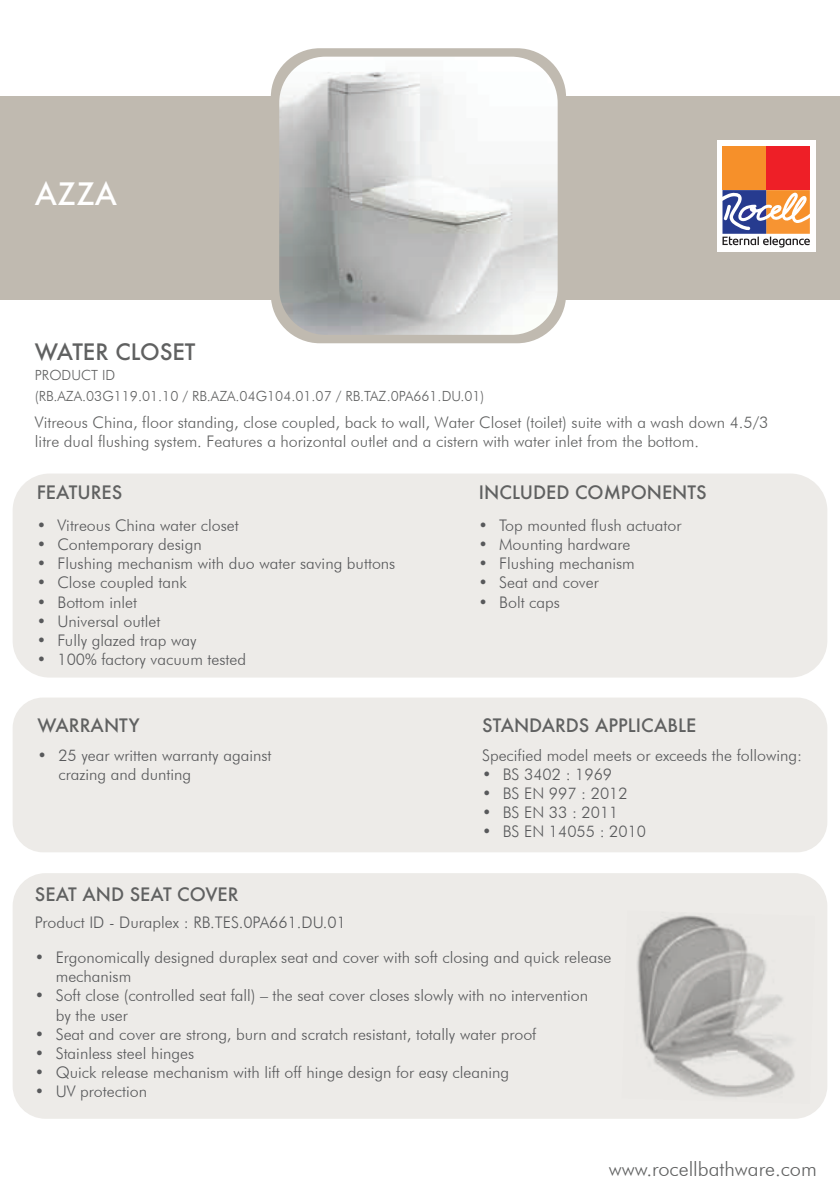
<style>
.page{position:relative;width:840px;height:1191px;background:#fff}
.page>*{position:absolute;margin:0;border:0;box-sizing:border-box;transform-origin:0 0}
.t1{font:500 30px "Futura";color:#fff}
.t2{font:500 22px "Futura";color:#606161}
.t3{font:300 20px "Futura BT";color:#606161}
.t4{font:500 18px "Futura";color:#606161}
.t5{font:300 16px/19.2px "Futura BT";color:#58595b}
.t6{font:300 16px/19.2px "Futura BT";color:#606161}
.t7{font:300 14px/20.8px "Futura BT";color:#606161}
</style>
<div class="page">
<div style="left:13px;top:873px;width:813px;height:245px;background:#edebe8;border-radius:33px"></div>
<div style="left:13px;top:473px;width:813px;height:204px;background:#edebe8;border-radius:37px"></div>
<div style="left:13px;top:697px;width:813px;height:155px;background:#edebe8;border-radius:30px"></div>
<div style="left:0;top:96px;width:839px;height:204px;background:#c0bab0"></div>
<div style="left:271px;top:48px;width:294px;height:295px;background:#c0bab0;border-radius:49px"></div>
<img style="left:279px;top:57px;width:278px;height:278px">
<div style="left:717px;top:140px;width:98px;height:112px;background:#fff"></div>
<div style="left:765px;top:146px;width:44px;height:44px;background:#ee1f27"></div>
<div style="left:722px;top:146px;width:43px;height:44px;background:#f6902a"></div>
<svg style="left:722px;top:190px;width:87px;height:57px"></svg>
<img style="left:637px;top:915px;width:158px;height:183px">
<h1 class="t1" style="left:35px;top:173px;width:83px">AZZA</h1>
<h2 class="t2" style="left:35px;top:336px;width:162px">WATER CLOSET</h2>
<p class="t7" style="left:35px;top:365px;width:450px">PRODUCT ID<br>(RB.AZA.03G119.01.10 / RB.AZA.04G104.01.07 / RB.TAZ.0PA661.DU.01)</p>
<p class="t6" style="left:35px;top:412px;width:734px">Vitreous China, floor standing, close coupled, back to wall, Water Closet (toilet) suite with a wash down 4.5/3 litre dual flushing system. Features a horizontal outlet and a cistern with water inlet from the bottom.</p>
<p class="t4" style="left:37px;top:480px;width:87px">FEATURES</p>
<p class="t4" style="left:478px;top:480px;width:229px">INCLUDED COMPONENTS</p>
<p class="t5" style="left:37px;top:515px;width:203px">• Vitreous China water closet</p>
<p class="t5" style="left:37px;top:534px;width:166px">• Contemporary design</p>
<p class="t5" style="left:37px;top:554px;width:360px">• Flushing mechanism with duo water saving buttons</p>
<p class="t5" style="left:37px;top:573px;width:151px">• Close coupled tank</p>
<p class="t5" style="left:37px;top:592px;width:102px">• Bottom inlet</p>
<p class="t5" style="left:37px;top:611px;width:125px">• Universal outlet</p>
<p class="t5" style="left:37px;top:630px;width:161px">• Fully glazed trap way</p>
<p class="t5" style="left:37px;top:650px;width:211px">• 100% factory vacuum tested</p>
<p class="t4" style="left:38px;top:713px;width:103px">WARRANTY</p>
<p class="t5" style="left:58px;top:745px;width:214px;text-indent:-21px">• 25 year written warranty against crazing and dunting</p>
<p class="t4" style="left:35px;top:882px;width:205px">SEAT AND SEAT COVER</p>
<p class="t5" style="left:35px;top:913px;width:312px">Product ID - Duraplex : RB.TES.0PA661.DU.01</p>
<p class="t5" style="left:478px;top:515px;width:204px">• Top mounted flush actuator</p>
<p class="t5" style="left:478px;top:534px;width:153px">• Mounting hardware</p>
<p class="t5" style="left:478px;top:554px;width:158px">• Flushing mechanism</p>
<p class="t5" style="left:478px;top:573px;width:122px">• Seat and cover</p>
<p class="t5" style="left:478px;top:592px;width:83px">• Bolt caps</p>
<p class="t4" style="left:481px;top:713px;width:216px">STANDARDS APPLICABLE</p>
<p class="t5" style="left:481px;top:745px;width:321px">Specified model meets or exceeds the following:</p>
<p class="t5" style="left:481px;top:764px;width:132px">• BS 3402 : 1969</p>
<p class="t5" style="left:481px;top:783px;width:147px">• BS EN 997 : 2012</p>
<p class="t5" style="left:481px;top:803px;width:138px">• BS EN 33 : 2011</p>
<p class="t5" style="left:481px;top:822px;width:165px">• BS EN 14055 : 2010</p>
<p class="t5" style="left:56px;top:947px;width:557px;text-indent:-21px">• Ergonomically designed duraplex seat and cover with soft closing and quick release mechanism</p>
<p class="t5" style="left:56px;top:986px;width:533px;text-indent:-21px">• Soft close (controlled seat fall) – the seat cover closes slowly with no intervention by the user</p>
<p class="t5" style="left:35px;top:1024px;width:502px">• Seat and cover are strong, burn and scratch resistant, totally water proof</p>
<p class="t5" style="left:35px;top:1043px;width:161px">• Stainless steel hinges</p>
<p class="t5" style="left:35px;top:1062px;width:475px">• Quick release mechanism with lift off hinge design for easy cleaning</p>
<p class="t5" style="left:35px;top:1082px;width:113px">• UV protection</p>
<p class="t3" style="left:608px;top:1157px;width:209px">www.rocellbathware.com</p>
</div>
